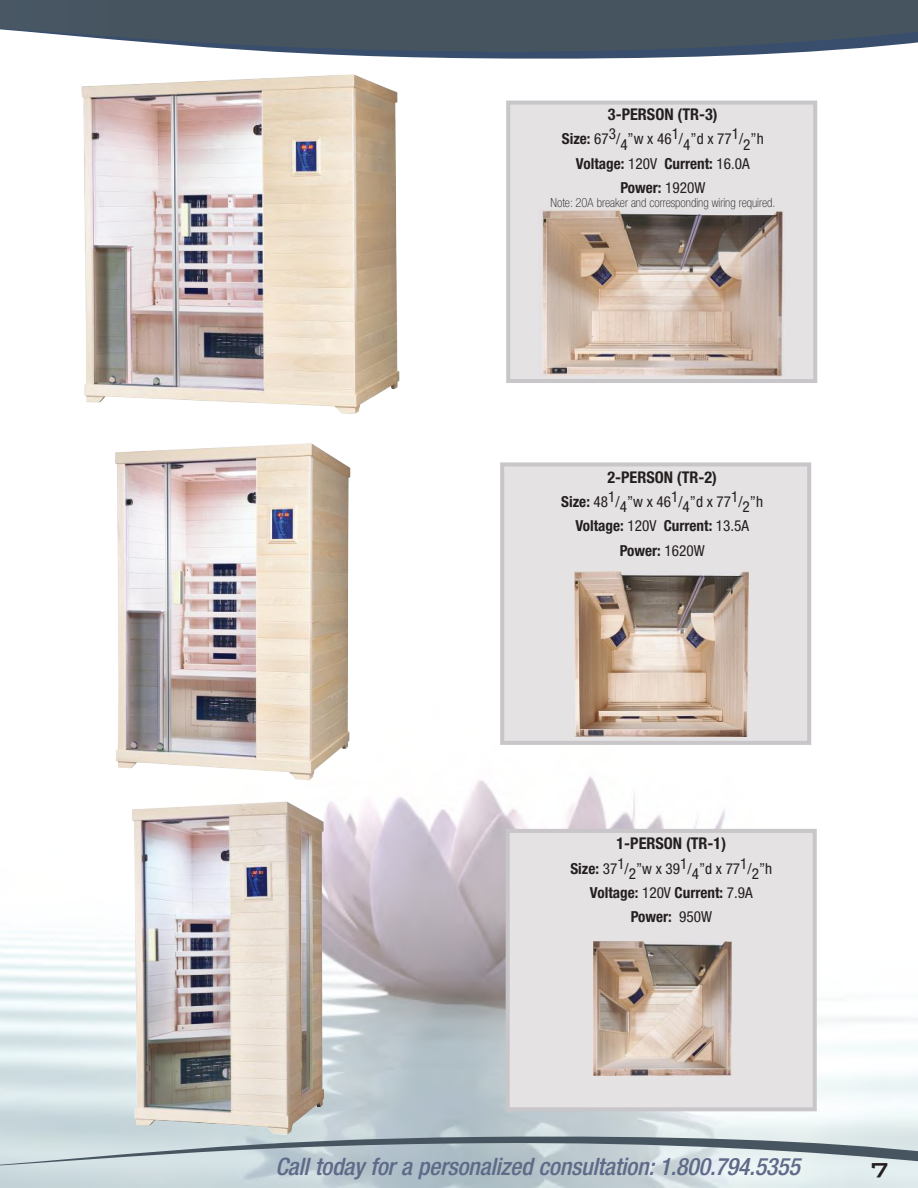
<style>
.page{position:relative;width:918px;height:1188px;background:#fff}
.page>*{position:absolute;margin:0;border:0;box-sizing:border-box;transform-origin:0 0}
.t1{font:500 27px "Bank Gothic";color:#241f1f}
.t2{font:italic 500 condensed 24px "Helvetica Neue";letter-spacing:-.01em;color:#5f6a88}
.t3{font:700 condensed 16.2px "Helvetica Neue";color:#241f1f}
.t4{font:condensed 15.15px/24.3px "Helvetica Neue";color:#241f1f;text-align:center}
.t5{font:100 condensed 12.6px "Helvetica Neue";color:#241f1f}
.s1{font-weight:700}
</style>
<div class="page">
<img style="left:0;top:483px;width:918px;height:705px">
<svg style="left:300px;top:53px;width:483px;height:6px;fill:#384e6c"></svg>
<svg style="left:0;top:0;width:918px;height:53px;background:#53616d"></svg>
<div style="left:506px;top:101px;width:311px;height:282px;background:#e5e2e4;border:4px solid #c8c6c9"></div>
<img style="left:541px;top:211px;width:244px;height:165px">
<img style="left:81px;top:74px;width:319px;height:340px">
<img style="left:108px;top:443px;width:247px;height:351px">
<div style="left:500px;top:462px;width:311px;height:283px;background:#e5e2e4;border:4px solid #c8c6c9"></div>
<img style="left:575px;top:571px;width:173px;height:166px">
<div style="left:506px;top:829px;width:311px;height:282px;background:#e5e2e4;border:4px solid #c8c6c9"></div>
<img style="left:593px;top:941px;width:139px;height:134px">
<img style="left:109px;top:784px;width:244px;height:351px">
<svg style="left:0;top:1135px;width:918px;height:34px;background:#b3c0c6"></svg>
<p class="t3" style="left:608px;top:105px;width:111px">3-PERSON (TR-3)</p>
<p class="t4" style="left:562px;top:127px;width:203px"><span class="s1">Size:</span> 673/4”w x 461/4”d x 771/2”h<br><span class="s1">Voltage:</span> 120V <span class="s1">Current:</span> 16.0A<br><span class="s1">Power:</span> 1920W</p>
<p class="t5" style="left:551px;top:196px;width:227px">Note: 20A breaker and corresponding wiring required.</p>
<p class="t3" style="left:607px;top:467px;width:111px">2-PERSON (TR-2)</p>
<p class="t4" style="left:561px;top:490px;width:203px"><span class="s1">Size:</span> 481/4”w x 461/4”d x 771/2”h<br><span class="s1">Voltage:</span> 120V <span class="s1">Current:</span> 13.5A<br><span class="s1">Power:</span> 1620W</p>
<p class="t3" style="left:616px;top:834px;width:111px">1-PERSON (TR-1)</p>
<p class="t4" style="left:570px;top:856px;width:203px"><span class="s1">Size:</span> 371/2”w x 391/4”d x 771/2”h<br><span class="s1">Voltage:</span> 120V <span class="s1">Current:</span> 7.9A<br><span class="s1">Power:</span> 950W</p>
<h2 class="t2" style="left:275px;top:1152px;width:526px">Call today for a personalized consultation: 1.800.794.5355</h2>
<h1 class="t1" style="left:869px;top:1149px;width:22px">7</h1>
</div>
